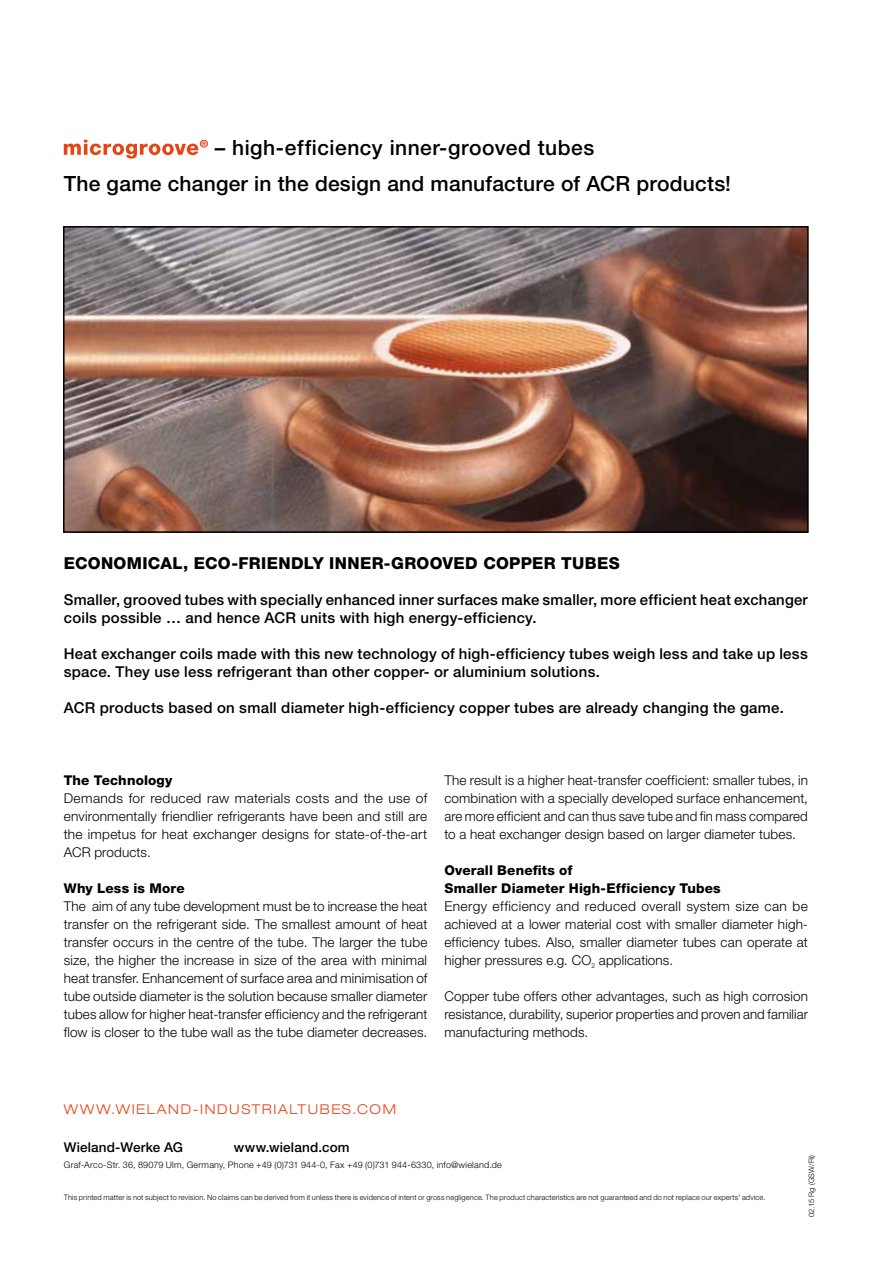
<style>
.page{position:relative;width:893px;height:1263px;background:#fff}
.page>*{position:absolute;margin:0;border:0;box-sizing:border-box;transform-origin:0 0}
.t1{font:500 21px/36px "Helvetica Neue LT Pro";letter-spacing:.015em;color:#000}
.t2{font:800 16.5px "Helvetica Neue LT Pro";letter-spacing:.02em;color:#000}
.t3{font:500 15px/18px "Helvetica Neue LT Pro";letter-spacing:.015em;color:#000}
.t4{font:300 13.5px/18px "Helvetica Neue LT Pro";letter-spacing:.01em;color:#000;text-align:justify}
.t5{font:800 13.5px/18px "Helvetica Neue LT Pro";letter-spacing:.015em;color:#000}
.t6{font:300 expanded 13.5px "Helvetica Neue LT Pro";letter-spacing:.115em;color:#e64415}
.t7{font:500 13.5px "Helvetica Neue LT Pro";letter-spacing:.01em;color:#000}
.t8{font:300 9px "Helvetica Neue LT Pro";letter-spacing:.025em;color:#000}
.t9{font:300 7.5px "Helvetica Neue LT Pro";letter-spacing:.02em;color:#000}
</style>
<div class="page">
<img style="left:66px;top:229px;width:740px;height:301px">
<div style="left:63px;top:226px;width:746px;height:307px;border:2px solid #000"></div>
<svg style="left:64px;top:140px;width:144px;height:19px"></svg>
<h1 class="t1" style="left:64px;top:129px;width:669px;text-indent:151px">– high-efficiency inner-grooved tubes<br>The game changer in the design and manufacture of ACR products!</h1>
<p class="t2" style="left:64px;top:553px;width:557px">ECONOMICAL, ECO-FRIENDLY INNER-GROOVED COPPER TUBES</p>
<p class="t3" style="left:64px;top:590px;width:746px">Smaller, grooved tubes with specially enhanced inner surfaces make smaller, more efficient heat exchanger coils possible … and hence ACR units with high energy-efficiency.</p>
<p class="t3" style="left:64px;top:644px;width:746px">Heat exchanger coils made with this new technology of high-efficiency tubes weigh less and take up less space. They use less refrigerant than other copper- or aluminium solutions.</p>
<p class="t3" style="left:64px;top:698px;width:722px">ACR products based on small diameter high-efficiency copper tubes are already changing the game.</p>
<p class="t5" style="left:64px;top:771px;width:110px">The Technology</p>
<p class="t4" style="left:64px;top:789px;width:365px">Demands for reduced raw materials costs and the use of environmentally friendlier refrigerants have been and still are the impetus for heat exchanger designs for state-of-the-art ACR products.</p>
<p class="t5" style="left:64px;top:879px;width:122px">Why Less is More</p>
<p class="t4" style="left:64px;top:897px;width:365px">The aim of any tube development must be to increase the heat transfer on the refrigerant side. The smallest amount of heat transfer occurs in the centre of the tube. The larger the tube size, the higher the increase in size of the area with minimal heat transfer. Enhancement of surface area and minimisation of tube outside diameter is the solution because smaller diameter tubes allow for higher heat-transfer efficiency and the refrigerant flow is closer to the tube wall as the tube diameter decreases.</p>
<p class="t4" style="left:444px;top:771px;width:365px">The result is a higher heat-transfer coefficient: smaller tubes, in combination with a specially developed surface enhancement, are more efficient and can thus save tube and fin mass compared to a heat exchanger design based on larger diameter tubes.</p>
<p class="t5" style="left:444px;top:861px;width:278px">Overall Benefits of<br>Smaller Diameter High-Efficiency Tubes</p>
<p class="t4" style="left:444px;top:897px;width:365px">Energy efficiency and reduced overall system size can be achieved at a lower material cost with smaller diameter high&shy;efficiency tubes. Also, smaller diameter tubes can operate at higher pressures e.g. CO<sub>2</sub> applications.</p>
<p class="t4" style="left:444px;top:987px;width:365px">Copper tube offers other advantages, such as high corrosion resistance, durability, superior properties and proven and familiar manufacturing methods.</p>
<p class="t6" style="left:64px;top:1101px;width:334px">WWW.WIELAND-INDUSTRIALTUBES.COM</p>
<p class="t7" style="left:64px;top:1139px;width:121px">Wieland-Werke AG</p>
<p class="t7" style="left:234px;top:1139px;width:117px">www.wieland.com</p>
<p class="t8" style="left:64px;top:1159px;width:440px">Graf-Arco-Str. 36, 89079 Ulm, Germany, Phone +49 (0)731 944-0, Fax +49 (0)731 944-6330, info@wieland.de</p>
<p class="t9" style="left:64px;top:1192px;width:703px">This printed matter is not subject to revision. No claims can be derived from it unless there is evidence of intent or gross negligence. The product characteristics are not guaranteed and do not replace our experts' advice.</p>
<p class="t9" style="left:807px;top:1217px;width:63px;rotate:-90deg">02.15 Rg (GSW/Ri)</p>
</div>
